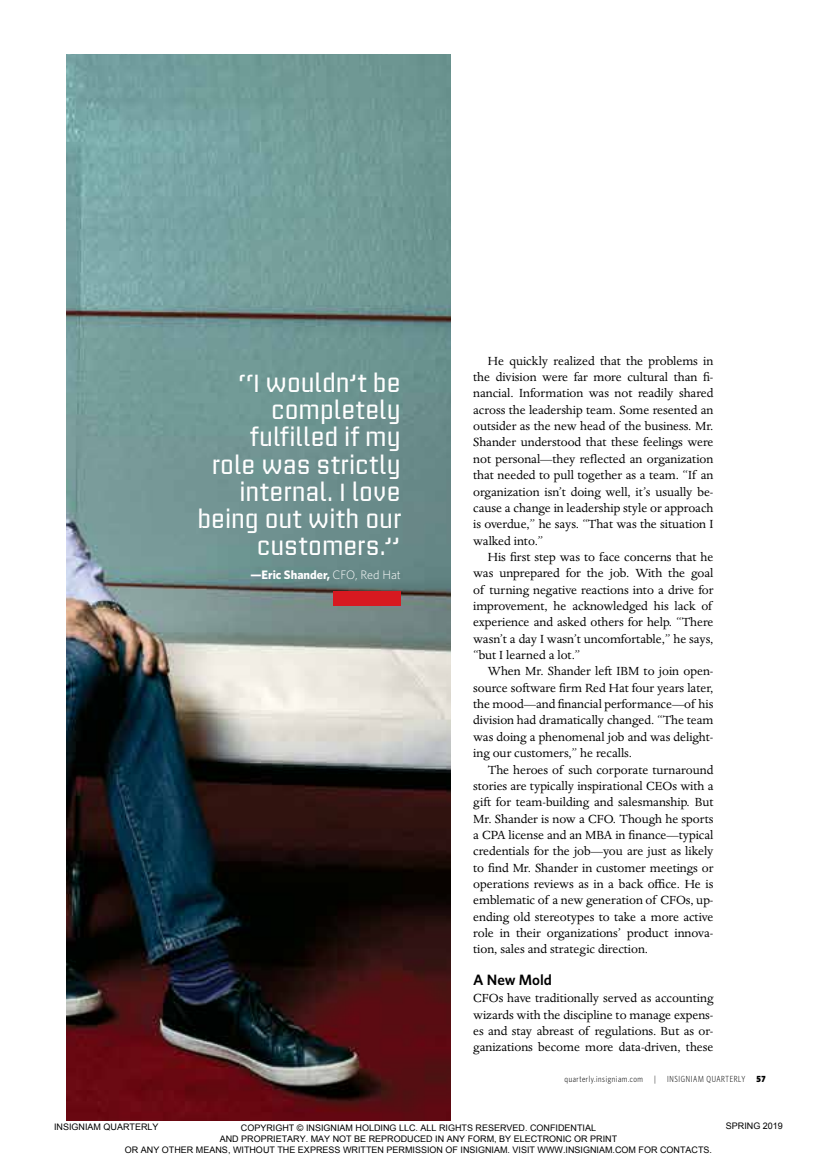
<style>
.page{position:relative;width:837px;height:1175px;background:#fff}
.page>*{position:absolute;margin:0;border:0;box-sizing:border-box;transform-origin:0 0}
.t1{font:24.45px/27.3px "Briem Akademi Std";letter-spacing:-.03em;color:#fff;text-align:right}
.t2{font:600 15px "Whitney";color:#000}
.t3{font:13.65px/16.4px "Dante MT Std";letter-spacing:-.005em;color:#000;text-align:justify}
.t4{font:700 12.3px "Whitney";color:#fff}
.t5{font:9px/10.8px "Arial";color:#000;text-align:center}
.t6{font:300 8.85px "Whitney Condensed";letter-spacing:.07em;color:#000}
.t7{font:900 8.85px "Whitney Condensed";color:#000}
.s1{font-weight:300}
</style>
<div class="page">
<img style="left:67px;top:54px;width:384px;height:1066px">
<div style="left:333px;top:591px;width:68px;height:15px;background:#d71920"></div>
<h1 class="t1" style="left:197px;top:369px;width:205px">“I wouldn’t be completely fulfilled if my<br>role was strictly internal. I love being out with our customers.”</h1>
<p class="t4" style="left:250px;top:567px;width:152px">—Eric Shander, <span class="s1">CFO, Red Hat</span></p>
<p class="t3" style="left:473px;top:352px;width:242px;text-indent:15px">He quickly realized that the problems in the division were far more cultural than fi&shy;nancial. Information was not readily shared across the leadership team. Some resented an outsider as the new head of the business. Mr.<br>Shander understood that these feelings were not personal—they reflected an organization that needed to pull together as a team. “If an organization isn’t doing well, it’s usually be&shy;cause a change in leadership style or approach is overdue,” he says. “That was the situation I walked into.”</p>
<p class="t3" style="left:473px;top:549px;width:242px;text-indent:15px">His first step was to face concerns that he was unprepared for the job. With the goal of turning negative reactions into a drive for improvement, he acknowledged his lack of experience and asked others for help. “There wasn’t a day I wasn’t uncomfortable,” he says, “but I learned a lot.”</p>
<p class="t3" style="left:473px;top:663px;width:242px;text-indent:15px">When Mr. Shander left IBM to join open&shy;source software firm Red Hat four years later, the mood—and financial performance—of his division had dramatically changed. “The team was doing a phenomenal job and was delight&shy;ing our customers,” he recalls.</p>
<p class="t3" style="left:473px;top:761px;width:242px;text-indent:15px">The heroes of such corporate turnaround stories are typically inspirational CEOs with a gift for team-building and salesmanship. But Mr. Shander is now a CFO. Though he sports a CPA license and an MBA in finance—typical credentials for the job—you are just as likely to find Mr. Shander in customer meetings or operations reviews as in a back office. He is emblematic of a new generation of CFOs, up&shy;ending old stereotypes to take a more active role in their organizations’ product innova&shy;tion, sales and strategic direction.</p>
<p class="t2" style="left:473px;top:970px;width:80px">A New Mold</p>
<p class="t3" style="left:473px;top:990px;width:242px">CFOs have traditionally served as accounting wizards with the discipline to manage expens&shy;es and stay abreast of regulations. But as or&shy;ganizations become more data-driven, these</p>
<p class="t6" style="left:565px;top:1074px;width:80px">quarterly.insigniam.com</p>
<p class="t6" style="left:654px;top:1074px;width:3px">|</p>
<p class="t6" style="left:667px;top:1074px;width:79px">INSIGNIAM QUARTERLY</p>
<p class="t7" style="left:756px;top:1073px;width:11px">57</p>
<p class="t5" style="left:125px;top:1122px;width:589px">COPYRIGHT © INSIGNIAM HOLDING LLC. ALL RIGHTS RESERVED. CONFIDENTIAL<br>AND PROPRIETARY. MAY NOT BE REPRODUCED IN ANY FORM, BY ELECTRONIC OR PRINT<br>OR ANY OTHER MEANS, WITHOUT THE EXPRESS WRITTEN PERMISSION OF INSIGNIAM. VISIT WWW.INSIGNIAM.COM FOR CONTACTS.</p>
<p class="t5" style="left:726px;top:1120px;width:59px">SPRING 2019</p>
<p class="t5" style="left:54px;top:1121px;width:106px">INSIGNIAM QUARTERLY</p>
</div>
